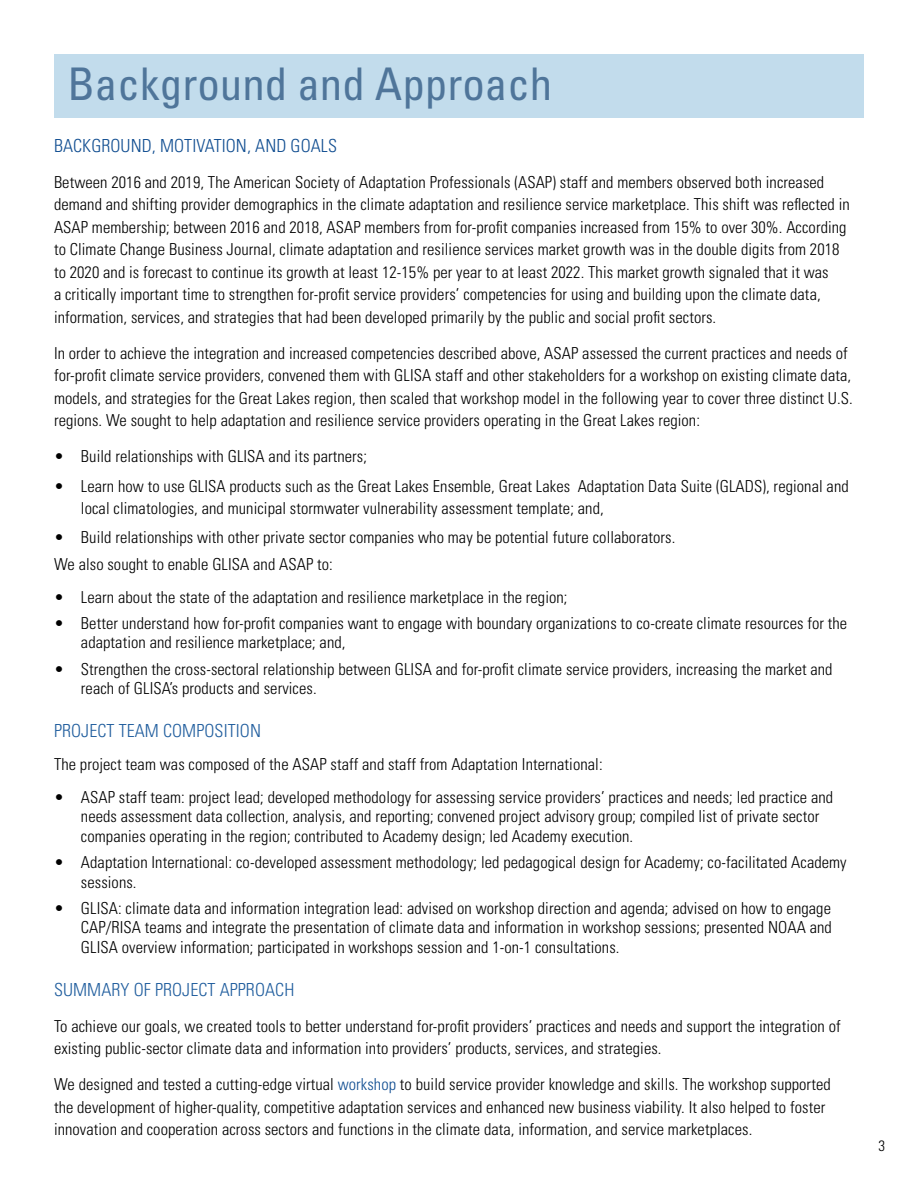
<style>
.page{position:relative;width:918px;height:1188px;background:#fff}
.page>*{position:absolute;margin:0;border:0;box-sizing:border-box;transform-origin:0 0}
.t1{font:condensed 45px "Univers LT Std";color:#4f759a}
.t2{font:300 condensed 18px "Univers LT Std";letter-spacing:.005em;color:#215e9e}
.t3{font:300 condensed 18px "Univers LT Std";letter-spacing:.005em;color:#114e91}
.t4{font:300 condensed 16.5px/22.5px "Univers LT Std";letter-spacing:.005em;color:#000}
.t5{font:300 condensed 15px "Univers LT Std";color:#000}
.s1{color:#114e91}
</style>
<div class="page">
<div style="left:54px;top:54px;width:810px;height:63px;background:#c2dcec"></div>
<h1 class="t1" style="left:68px;top:56px;width:486px">Background and Approach</h1>
<p class="t3" style="left:54px;top:135px;width:285px">BACKGROUND, MOTIVATION, AND GOALS</p>
<p class="t4" style="left:54px;top:171px;width:797px">Between 2016 and 2019, The American Society of Adaptation Professionals (ASAP) staff and members observed both increased demand and shifting provider demographics in the climate adaptation and resilience service marketplace. This shift was reflected in ASAP membership; between 2016 and 2018, ASAP members from for-profit companies increased from 15% to over 30%. According to Climate Change Business Journal, climate adaptation and resilience services market growth was in the double digits from 2018 to 2020 and is forecast to continue its growth at least 12-15% per year to at least 2022. This market growth signaled that it was<br>a critically important time to strengthen for-profit service providers’ competencies for using and building upon the climate data, information, services, and strategies that had been developed primarily by the public and social profit sectors.</p>
<p class="t4" style="left:54px;top:342px;width:800px">In order to achieve the integration and increased competencies described above, ASAP assessed the current practices and needs of for-profit climate service providers, convened them with GLISA staff and other stakeholders for a workshop on existing climate data, models, and strategies for the Great Lakes region, then scaled that workshop model in the following year to cover three distinct U.S. regions. We sought to help adaptation and resilience service providers operating in the Great Lakes region:</p>
<p class="t4" style="left:54px;top:445px;width:315px">• Build relationships with GLISA and its partners;</p>
<p class="t4" style="left:81px;top:475px;width:769px;text-indent:-27px">• Learn how to use GLISA products such as the Great Lakes Ensemble, Great Lakes Adaptation Data Suite (GLADS), regional and local climatologies, and municipal stormwater vulnerability assessment template; and,</p>
<p class="t4" style="left:54px;top:524px;width:623px;line-height:26.2px">• Build relationships with other private sector companies who may be potential future collaborators.<br>We also sought to enable GLISA and ASAP to:</p>
<p class="t4" style="left:54px;top:586px;width:515px">• Learn about the state of the adaptation and resilience marketplace in the region;</p>
<p class="t4" style="left:81px;top:613px;width:768px;line-height:19.5px;text-indent:-27px">• Better understand how for-profit companies want to engage with boundary organizations to co-create climate resources for the adaptation and resilience marketplace; and,</p>
<p class="t4" style="left:81px;top:659px;width:753px;line-height:19.5px;text-indent:-27px">• Strengthen the cross-sectoral relationship between GLISA and for-profit climate service providers, increasing the market and reach of GLISA’s products and services.</p>
<p class="t2" style="left:54px;top:720px;width:209px">PROJECT TEAM COMPOSITION</p>
<p class="t4" style="left:54px;top:753px;width:550px">The project team was composed of the ASAP staff and staff from Adaptation International:</p>
<p class="t4" style="left:81px;top:787px;width:754px;line-height:19.5px;text-indent:-27px">• ASAP staff team: project lead; developed methodology for assessing service providers’ practices and needs; led practice and needs assessment data collection, analysis, and reporting; convened project advisory group; compiled list of private sector companies operating in the region; contributed to Academy design; led Academy execution.</p>
<p class="t4" style="left:81px;top:853px;width:767px;line-height:19.5px;text-indent:-27px">• Adaptation International: co-developed assessment methodology; led pedagogical design for Academy; co-facilitated Academy sessions.</p>
<p class="t4" style="left:81px;top:898px;width:752px;line-height:19.5px;text-align:justify;text-indent:-27px">• GLISA: climate data and information integration lead: advised on workshop direction and agenda; advised on how to engage CAP/RISA teams and integrate the presentation of climate data and information in workshop sessions; presented NOAA and GLISA overview information; participated in workshops session and 1-on-1 consultations.</p>
<p class="t2" style="left:54px;top:978px;width:242px">SUMMARY OF PROJECT APPROACH</p>
<p class="t4" style="left:54px;top:1015px;width:788px">To achieve our goals, we created tools to better understand for-profit providers’ practices and needs and support the integration of existing public-sector climate data and information into providers’ products, services, and strategies.</p>
<p class="t4" style="left:54px;top:1073px;width:778px">We designed and tested a cutting-edge virtual <span class="s1">workshop</span> to build service provider knowledge and skills. The workshop supported the development of higher-quality, competitive adaptation services and enhanced new business viability. It also helped to foster innovation and cooperation across sectors and functions in the climate data, information, and service marketplaces.</p>
<p class="t5" style="left:878px;top:1137px;width:8px">3</p>
</div>
